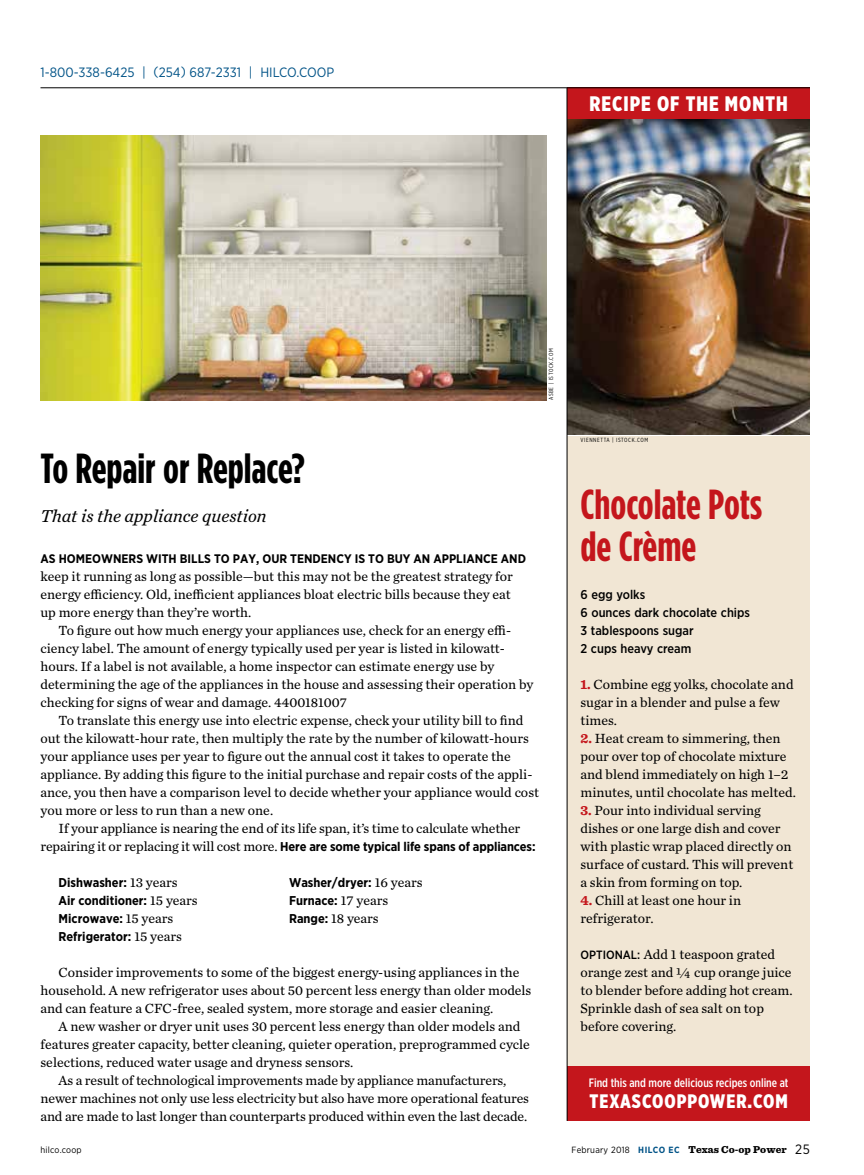
<style>
.page{position:relative;width:864px;height:1175px;background:#fff}
.page>*{position:absolute;margin:0;border:0;box-sizing:border-box;transform-origin:0 0}
.t1{font:700 42px/42px "Gotham Condensed";color:#c4161c}
.t2{font:700 42px "Gotham Condensed";color:#000}
.t3{font:900 21px "Gotham X Narrow";letter-spacing:.05em;color:#fff}
.t4{font:900 19.5px "Gotham X Narrow";letter-spacing:.05em;color:#fff}
.t5{font:italic 18px "Chronicle Text G2";color:#000}
.t6{font:13.8px/18px "Chronicle Text G2";color:#000}
.t7{font:13.5px "Gotham Narrow";color:#005387}
.t8{font:700 12.75px/18px "Gotham Narrow";color:#000}
.t9{font:500 12.75px/18px "Gotham Narrow";color:#000}
.t10{font:700 12.3px "Gotham Narrow";color:#000}
.t11{font:500 12.15px "Gotham X Narrow";color:#fff}
.t12{font:900 10.5px "Sentinel";letter-spacing:.005em;color:#000}
.t13{font:9px "Gotham Narrow";letter-spacing:.025em;color:#000}
.t14{font:6px "Gotham X Narrow";letter-spacing:.1em;color:#000}
.s1{font-family:"Chronicle Text G2";font-weight:400;font-size:13.8px}
.s2{font-family:"Gotham Narrow";font-weight:700;font-size:12.75px}
.s3{font-family:"Sentinel";font-weight:700;color:#c4161c}
.s4{font-family:"Gotham Narrow";font-weight:500;font-size:12px}
.s5{font-family:"Gotham Narrow";font-weight:400;font-size:9px}
.s6{font-family:"Gotham Narrow";font-weight:700;font-size:9px;color:#005387}
.s7{font-family:"Gotham Narrow";font-weight:400;font-size:13.5px}
</style>
<div class="page">
<div style="left:567px;top:364px;width:243px;height:705px;background:#f1e6d4"></div>
<img style="left:568px;top:119px;width:242px;height:316px">
<div style="left:567px;top:1066px;width:243px;height:54px;background:#c4161c"></div>
<div style="left:567px;top:88px;width:243px;height:31px;background:#c4161c"></div>
<img style="left:40px;top:135px;width:507px;height:265px">
<hr style="left:567px;top:88px;width:1px;height:1032px;background:#000">
<hr style="left:40px;top:87px;width:770px;height:1px;background:#000">
<p class="t7" style="left:40px;top:64px;width:295px">1-800-338-6425 | (254) 687-2331 | HILCO.COOP</p>
<h2 class="t3" style="left:589px;top:90px;width:200px">RECIPE OF THE MONTH</h2>
<p class="t14" style="left:547px;top:400px;width:53px;rotate:-90deg">ASBE | ISTOCK.COM</p>
<h1 class="t2" style="left:41px;top:444px;width:266px">To Repair or Replace?</h1>
<h3 class="t5" style="left:41px;top:501px;width:228px">That is the appliance question</h3>
<p class="t10" style="left:41px;top:550px;width:487px">AS HOMEOWNERS WITH BILLS TO PAY, OUR TENDENCY IS TO BUY AN APPLIANCE AND</p>
<p class="t6" style="left:41px;top:566px;width:474px">keep it running as long as possible—but this may not be the greatest strategy for energy efficiency. Old, inefficient appliances bloat electric bills because they eat up more energy than they’re worth.</p>
<p class="t6" style="left:41px;top:620px;width:494px;text-indent:18px">To figure out how much energy your appliances use, check for an energy effi&shy;ciency label. The amount of energy typically used per year is listed in kilowatt&shy;hours. If a label is not available, a home inspector can estimate energy use by determining the age of the appliances in the house and assessing their operation by checking for signs of wear and damage. 4400181007</p>
<p class="t6" style="left:41px;top:710px;width:500px;text-indent:18px">To translate this energy use into electric expense, check your utility bill to find out the kilowatt-hour rate, then multiply the rate by the number of kilowatt-hours your appliance uses per year to figure out the annual cost it takes to operate the appliance. By adding this figure to the initial purchase and repair costs of the appli&shy;ance, you then have a comparison level to decide whether your appliance would cost you more or less to run than a new one.</p>
<p class="t6" style="left:59px;top:818px;width:463px">If your appliance is nearing the end of its life span, it’s time to calculate whether</p>
<p class="t8" style="left:41px;top:837px;width:497px"><span class="s1">repairing it or replacing it will cost more.</span> Here are some typical life spans of appliances:</p>
<p class="t8" style="left:59px;top:873px;width:141px">Dishwasher: <span class="s1">13 years<br></span>Air conditioner: <span class="s1">15 years<br></span>Microwave: <span class="s1">15 years<br></span>Refrigerator: <span class="s1">15 years</span></p>
<p class="t8" style="left:289px;top:873px;width:135px">Washer/dryer: <span class="s1">16 years<br></span>Furnace: <span class="s1">17 years</span></p>
<p class="t6" style="left:289px;top:908px;width:91px"><span class="s2">Range:</span> 18 years</p>
<p class="t6" style="left:41px;top:962px;width:492px;text-indent:18px">Consider improvements to some of the biggest energy-using appliances in the household. A new refrigerator uses about 50 percent less energy than older models and can feature a CFC-free, sealed system, more storage and easier cleaning.</p>
<p class="t6" style="left:59px;top:1016px;width:463px">A new washer or dryer unit uses 30 percent less energy than older models and</p>
<p class="t6" style="left:41px;top:1034px;width:491px">features greater capacity, better cleaning, quieter operation, preprogrammed cycle</p>
<p class="t6" style="left:41px;top:1052px;width:314px">selections, reduced water usage and dryness sensors.</p>
<p class="t6" style="left:59px;top:1070px;width:449px">As a result of technological improvements made by appliance manufacturers,</p>
<p class="t6" style="left:41px;top:1088px;width:490px">newer machines not only use less electricity but also have more operational features</p>
<p class="t6" style="left:41px;top:1106px;width:488px">and are made to last longer than counterparts produced within even the last decade.</p>
<p class="t14" style="left:580px;top:436px;width:69px">VIENNETTA | ISTOCK.COM</p>
<h1 class="t1" style="left:580px;top:483px;width:183px">Chocolate Pots de Crème</h1>
<p class="t9" style="left:580px;top:585px;width:171px">6 egg yolks<br>6 ounces dark chocolate chips<br>3 tablespoons sugar<br>2 cups heavy cream</p>
<p class="t6" style="left:580px;top:674px;width:215px"><span class="s3">1.</span> Combine egg yolks, chocolate and sugar in a blender and pulse a few times.</p>
<p class="t6" style="left:580px;top:728px;width:217px"><span class="s3">2.</span> Heat cream to simmering, then pour over top of chocolate mixture and blend immediately on high 1–2 minutes, until chocolate has melted.</p>
<p class="t6" style="left:580px;top:800px;width:214px"><span class="s3">3.</span> Pour into individual serving dishes or one large dish and cover with plastic wrap placed directly on surface of custard. This will prevent a skin from forming on top.</p>
<p class="t6" style="left:580px;top:890px;width:162px"><span class="s3">4.</span> Chill at least one hour in refrigerator.</p>
<p class="t6" style="left:580px;top:944px;width:214px"><span class="s4">OPTIONAL:</span> Add 1 teaspoon grated orange zest and 1/4 cup orange juice to blender before adding hot cream.<br>Sprinkle dash of sea salt on top before covering.</p>
<p class="t11" style="left:589px;top:1075px;width:201px">Find this and more delicious recipes online at</p>
<h3 class="t4" style="left:590px;top:1089px;width:200px">TEXASCOOPPOWER.COM</h3>
<p class="t13" style="left:40px;top:1144px;width:43px">hilco.coop</p>
<p class="t12" style="left:572px;top:1140px;width:240px"><span class="s5">February 2018</span> <span class="s6">HILCO EC</span> Texas Co-op Power <span class="s7">25</span></p>
</div>
